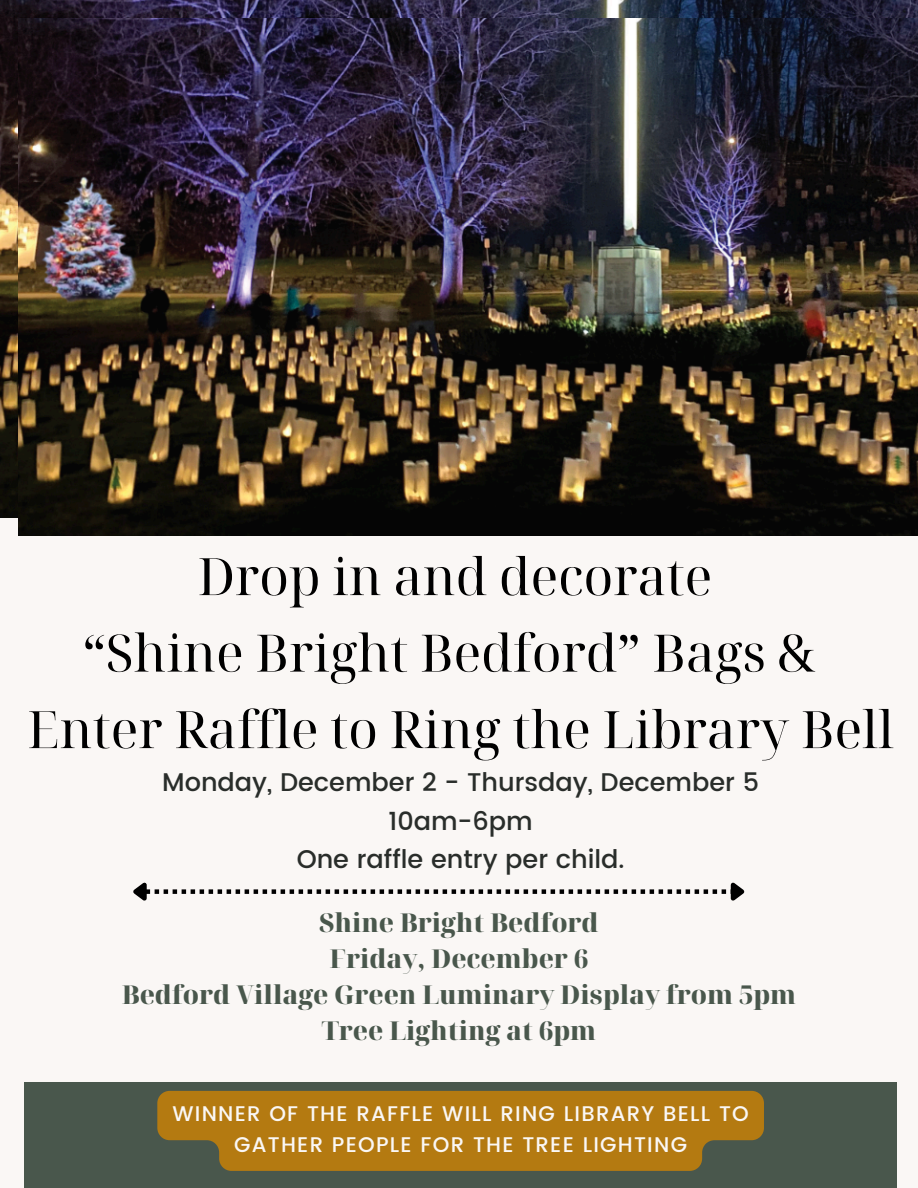
<style>
.page{position:relative;width:918px;height:1188px;background:#faf7f5}
.page>*{position:absolute;margin:0;border:0;box-sizing:border-box;transform-origin:0 0}
.t1{font:51.45px/76.5px "Noto Serif Display";color:#000;text-align:center}
.t2{font:800 25.95px/36px "Noto Serif Display";letter-spacing:-.005em;color:#49574c;text-align:center}
.t3{font:500 25.5px/38.2px "Poppins";color:#292d2a;text-align:center}
.t4{font:500 21.15px/30.8px "Poppins";letter-spacing:.06em;color:#faf7f5;text-align:center}
</style>
<div class="page">
<div style="left:24px;top:1082px;width:873px;height:106px;background:#49574c"></div>
<svg style="left:157px;top:1091px;width:607px;height:80px;background:#ab7715"></svg>
<img style="left:0;top:0;width:918px;height:518px">
<svg style="left:133px;top:882px;width:612px;height:19px"></svg>
<img style="left:18px;top:18px;width:900px;height:518px">
<h2 class="t1" style="left:27px;top:537px;width:868px">Drop in and decorate<br>“Shine Bright Bedford” Bags &amp;<br>Enter Raffle to Ring the Library Bell</h2>
<p class="t3" style="left:162px;top:764px;width:598px">Monday, December 2 - Thursday, December 5<br>10am-6pm</p>
<h1 class="t3" style="left:297px;top:840px;width:329px">One raffle entry per child.</h1>
<p class="t2" style="left:122px;top:904px;width:676px">Shine Bright Bedford<br>Friday, December 6<br>Bedford Village Green Luminary Display from 5pm<br>Tree Lighting at 6pm</p>
<h2 class="t4" style="left:172px;top:1099px;width:578px">WINNER OF THE RAFFLE WILL RING LIBRARY BELL TO<br>GATHER PEOPLE FOR THE TREE LIGHTING</h2>
</div>
